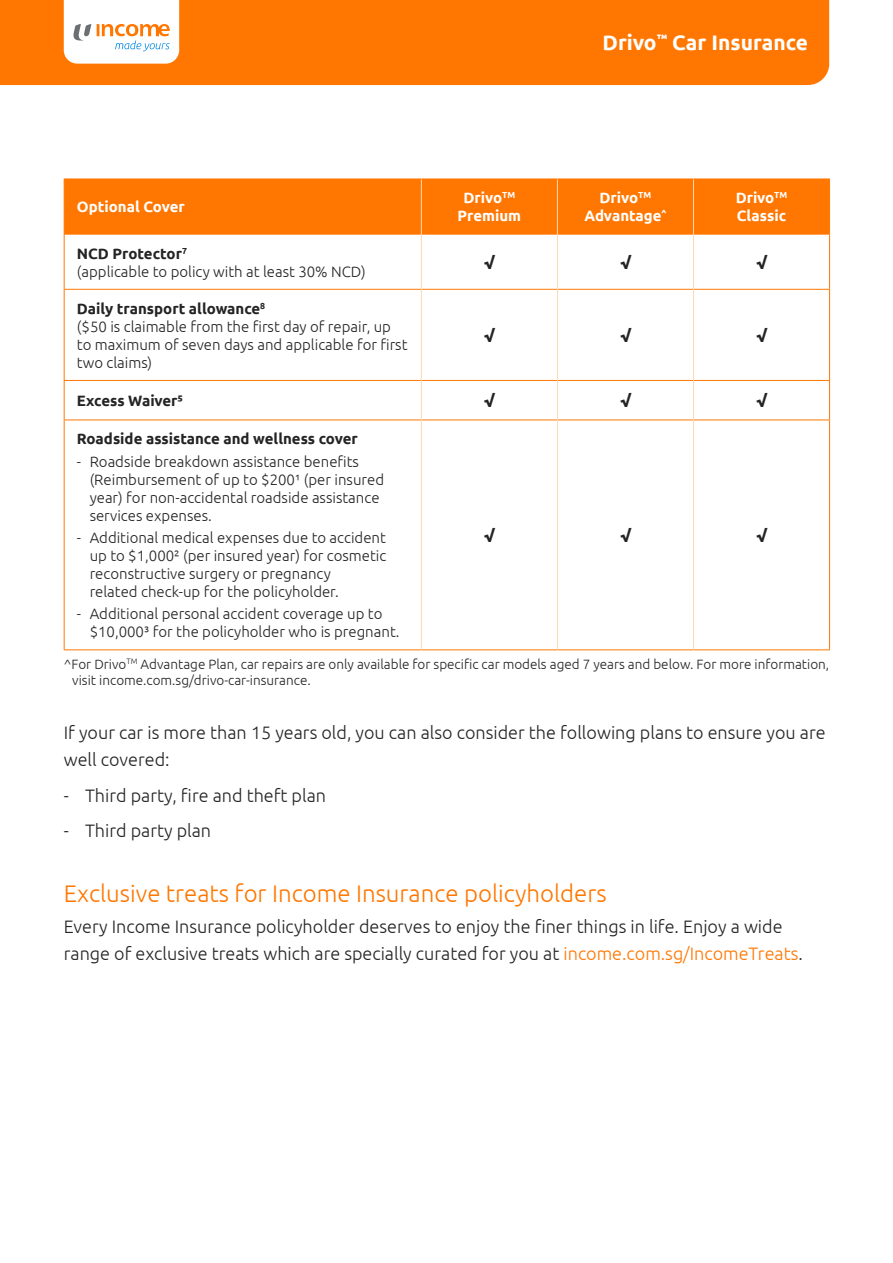
<style>
.page{position:relative;width:893px;height:1263px;background:#fff}
.page>*{position:absolute;margin:0;border:0;box-sizing:border-box;transform-origin:0 0}
.t1{font:300 24px "Ubuntu";color:#f70}
.t2{font:700 21px "Ubuntu";color:#fff}
.t3{font:300 18px/27px "Ubuntu";color:#242424}
.t4{font:700 18px "Ubuntu";color:#242424}
.t5{font:300 15px/18px "Ubuntu";color:#242424}
.t6{font:700 15px/18px "Ubuntu";color:#fff;text-align:center}
.t7{font:700 15px "Ubuntu";color:#242424}
.t8{font:300 13.5px/16.2px "Ubuntu";color:#242424}
.s1{font-weight:700}
.s2{color:#f70}
</style>
<div class="page">
<div style="left:0;top:0;width:829px;height:85px;background:#f70"></div>
<div style="left:65px;top:180px;width:764px;height:54px;background:#f70"></div>
<hr style="left:64px;top:179px;width:357px;height:1px;background:#f70">
<hr style="left:64px;top:179px;width:1px;height:55px;background:#f70">
<hr style="left:421px;top:179px;width:136px;height:1px;background:#f70">
<hr style="left:557px;top:179px;width:136px;height:1px;background:#f70">
<hr style="left:693px;top:179px;width:137px;height:1px;background:#f70">
<hr style="left:829px;top:179px;width:1px;height:55px;background:#f70">
<hr style="left:64px;top:234px;width:357px;height:1px;background:#f70">
<hr style="left:64px;top:234px;width:1px;height:55px;background:#f70">
<hr style="left:422px;top:234px;width:135px;height:1px;background:#f70">
<hr style="left:558px;top:234px;width:135px;height:1px;background:#f70">
<hr style="left:694px;top:234px;width:136px;height:1px;background:#f70">
<hr style="left:829px;top:234px;width:1px;height:55px;background:#f70">
<hr style="left:64px;top:289px;width:357px;height:1px;background:#f70">
<hr style="left:64px;top:290px;width:1px;height:90px;background:#f70">
<hr style="left:422px;top:289px;width:135px;height:1px;background:#f70">
<hr style="left:558px;top:289px;width:135px;height:1px;background:#f70">
<hr style="left:694px;top:289px;width:136px;height:1px;background:#f70">
<hr style="left:829px;top:290px;width:1px;height:90px;background:#f70">
<hr style="left:64px;top:380px;width:357px;height:1px;background:#f70">
<hr style="left:64px;top:381px;width:1px;height:39px;background:#f70">
<hr style="left:422px;top:380px;width:135px;height:1px;background:#f70">
<hr style="left:558px;top:380px;width:135px;height:1px;background:#f70">
<hr style="left:694px;top:380px;width:136px;height:1px;background:#f70">
<hr style="left:829px;top:381px;width:1px;height:39px;background:#f70">
<hr style="left:64px;top:420px;width:357px;height:1px;background:#f70">
<hr style="left:64px;top:420px;width:1px;height:229px;background:#f70">
<hr style="left:422px;top:420px;width:135px;height:1px;background:#f70">
<hr style="left:558px;top:420px;width:135px;height:1px;background:#f70">
<hr style="left:694px;top:420px;width:136px;height:1px;background:#f70">
<hr style="left:829px;top:420px;width:1px;height:229px;background:#f70">
<hr style="left:64px;top:649px;width:357px;height:1px;background:#f70">
<hr style="left:421px;top:649px;width:136px;height:1px;background:#f70">
<hr style="left:557px;top:649px;width:136px;height:1px;background:#f70">
<hr style="left:693px;top:649px;width:137px;height:1px;background:#f70">
<hr style="left:421px;top:179px;width:1px;height:55px;background:#ffd7b2">
<hr style="left:557px;top:179px;width:1px;height:55px;background:#ffd7b2">
<hr style="left:693px;top:179px;width:1px;height:55px;background:#ffd7b2">
<hr style="left:421px;top:234px;width:1px;height:55px;background:#ffd7b2">
<hr style="left:557px;top:234px;width:1px;height:55px;background:#ffd7b2">
<hr style="left:693px;top:234px;width:1px;height:55px;background:#ffd7b2">
<hr style="left:421px;top:289px;width:1px;height:91px;background:#ffd7b2">
<hr style="left:557px;top:289px;width:1px;height:91px;background:#ffd7b2">
<hr style="left:693px;top:289px;width:1px;height:91px;background:#ffd7b2">
<hr style="left:421px;top:380px;width:1px;height:40px;background:#ffd7b2">
<hr style="left:557px;top:380px;width:1px;height:40px;background:#ffd7b2">
<hr style="left:693px;top:380px;width:1px;height:40px;background:#ffd7b2">
<hr style="left:421px;top:420px;width:1px;height:229px;background:#ffd7b2">
<hr style="left:557px;top:420px;width:1px;height:229px;background:#ffd7b2">
<hr style="left:693px;top:420px;width:1px;height:229px;background:#ffd7b2">
<svg style="left:64px;top:0;width:115px;height:64px"></svg>
<h2 class="t2" style="left:603px;top:30px;width:207px">Drivo<sup>™</sup> Car Insurance</h2>
<p class="t6" style="left:77px;top:198px;width:110px">Optional Cover</p>
<p class="t6" style="left:458px;top:189px;width:65px">Drivo<sup>TM<br></sup>Premium</p>
<p class="t6" style="left:584px;top:189px;width:83px">Drivo<sup>TM<br></sup>Advantage<sup>^</sup></p>
<p class="t6" style="left:736px;top:189px;width:53px;text-align:left">Drivo<sup>TM<br></sup>Classic</p>
<p class="t5" style="left:77px;top:244px;width:290px"><span class="s1">NCD Protector</span><sup>7<br></sup>(applicable to policy with at least 30% NCD)</p>
<p class="t4" style="left:484px;top:251px;width:12px">√</p>
<p class="t4" style="left:620px;top:251px;width:12px">√</p>
<p class="t4" style="left:756px;top:251px;width:12px">√</p>
<p class="t5" style="left:77px;top:299px;width:332px"><span class="s1">Daily transport allowance</span><sup>8<br></sup>($50 is claimable from the first day of repair, up to maximum of seven days and applicable for first two claims)</p>
<p class="t4" style="left:484px;top:325px;width:12px">√</p>
<p class="t4" style="left:620px;top:325px;width:12px">√</p>
<p class="t4" style="left:756px;top:325px;width:12px">√</p>
<p class="t7" style="left:77px;top:392px;width:108px">Excess Waiver⁵</p>
<p class="t4" style="left:484px;top:390px;width:12px">√</p>
<p class="t4" style="left:620px;top:390px;width:12px">√</p>
<p class="t4" style="left:756px;top:390px;width:12px">√</p>
<p class="t7" style="left:77px;top:430px;width:283px">Roadside assistance and wellness cover</p>
<p class="t5" style="left:90px;top:452px;width:296px;text-indent:-13px">- Roadside breakdown assistance benefits (Reimbursement of up to $200¹ (per insured year) for non-accidental roadside assistance services expenses.</p>
<p class="t5" style="left:90px;top:528px;width:298px;text-indent:-13px">- Additional medical expenses due to accident up to $1,000² (per insured year) for cosmetic reconstructive surgery or pregnancy<br>related check-up for the policyholder.</p>
<p class="t5" style="left:90px;top:604px;width:311px;text-indent:-13px">- Additional personal accident coverage up to $10,000³ for the policyholder who is pregnant.</p>
<p class="t4" style="left:484px;top:525px;width:12px">√</p>
<p class="t4" style="left:620px;top:525px;width:12px">√</p>
<p class="t4" style="left:756px;top:525px;width:12px">√</p>
<p class="t8" style="left:72px;top:656px;width:758px;text-indent:-8px">^For Drivo<sup>TM</sup> Advantage Plan, car repairs are only available for specific car models aged 7 years and below. For more information, visit income.com.sg/drivo-car-insurance.</p>
<p class="t3" style="left:64px;top:719px;width:763px">If your car is more than 15 years old, you can also consider the following plans to ensure you are well covered:</p>
<p class="t3" style="left:64px;top:781px;width:264px">- Third party, fire and theft plan</p>
<p class="t3" style="left:64px;top:817px;width:149px">- Third party plan</p>
<h1 class="t1" style="left:64px;top:878px;width:544px">Exclusive treats for Income Insurance policyholders</h1>
<p class="t3" style="left:64px;top:912px;width:741px">Every Income Insurance policyholder deserves to enjoy the finer things in life. Enjoy a wide range of exclusive treats which are specially curated for you at <span class="s2">income.com.sg/IncomeTreats</span>.</p>
</div>
